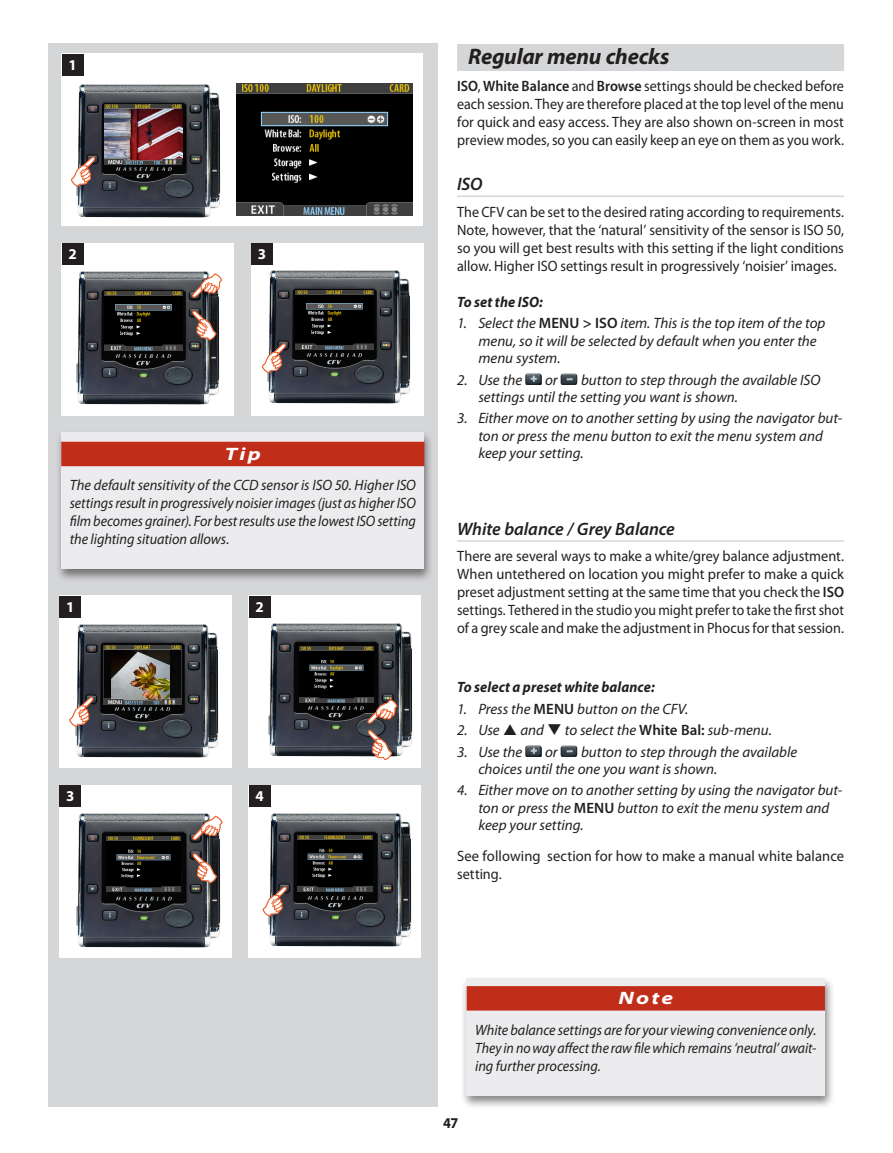
<style>
.page{position:relative;width:893px;height:1153px;background:#fff}
.page>*{position:absolute;margin:0;border:0;box-sizing:border-box;transform-origin:0 0}
.stor_subs{font:italic 700 22.5px "Myriad Pro";letter-spacing:-.01em;color:#231f20}
.subs{font:italic 600 18px "Myriad Pro";letter-spacing:-.005em;color:#231f20}
.tip_heads{font:italic 700 semi-expanded 18px "Myriad Pro";letter-spacing:.1em;color:#fff;scale:1.2 1}
.sensor_instructioner{font:italic 15px/17.2px "Myriad Pro";letter-spacing:-.005em;color:#231f20}
.bröd{font:15px/18px "Myriad Pro";color:#231f20;text-align:justify;scale:.94 1}
.bröd-2{font:15px/18px "Myriad Pro";color:#231f20;text-align:justify;scale:.95 1}
.overex{font:italic 15px/18px "Myriad Pro";letter-spacing:-.005em;color:#231f20;text-align:justify;scale:.96 1}
.overex-2{font:italic 15px/18px "Myriad Pro";letter-spacing:-.005em;color:#231f20;text-align:justify;scale:.95 1}
.bröd-3{font:15px/18px "Myriad Pro";color:#231f20}
.bröd-4{font:italic 700 15px "Myriad Pro";letter-spacing:.005em;color:#231f20;scale:.95 1}
.Quick_start_svart{font:700 15px "Myriad Pro";color:#fff}
.t1{font:700 15px "Myriad Pro";color:#231f20;scale:.95 1}
.s1{font-weight:600}
.s2{font-weight:600;font-style:normal}
</style>
<div class="page">
<div style="left:49px;top:43px;width:389px;height:1063px;background:#d5d6d8"></div>
<div style="left:62px;top:54px;width:361px;height:172px;background:#fff"></div>
<div style="left:251px;top:243px;width:172px;height:172px;background:#fff"></div>
<img style="left:267px;top:270px;width:144px;height:134px">
<svg style="left:261px;top:343px;width:26px;height:35px"></svg>
<div style="left:251px;top:243px;width:22px;height:22px;background:#231f20"></div>
<div style="left:62px;top:54px;width:22px;height:22px;background:#231f20"></div>
<img style="left:236px;top:84px;width:176px;height:132px">
<img style="left:525px;top:373px;width:17px;height:11px">
<img style="left:561px;top:373px;width:17px;height:11px">
<hr style="left:457px;top:195px;width:387px;height:2px;background:#d5d6d8">
<div style="left:457px;top:44px;width:387px;height:27px;background:#d5d6d8"></div>
<div style="left:62px;top:243px;width:172px;height:172px;background:#fff"></div>
<img style="left:76px;top:271px;width:144px;height:134px">
<svg style="left:191px;top:310px;width:26px;height:35px"></svg>
<svg style="left:192px;top:272px;width:30px;height:27px"></svg>
<div style="left:62px;top:243px;width:22px;height:22px;background:#231f20"></div>
<img style="left:76px;top:84px;width:145px;height:134px">
<svg style="left:71px;top:156px;width:25px;height:31px"></svg>
<img style="left:104px;top:105px;width:78px;height:59px">
<img style="left:104px;top:292px;width:78px;height:58px">
<img style="left:296px;top:291px;width:78px;height:58px">
<div style="left:55px;top:430px;width:379px;height:152px;background:#231f20;opacity:.55"></div>
<div style="left:61px;top:432px;width:362px;height:136px;background:#ececee"></div>
<div style="left:61px;top:441px;width:363px;height:25px;background:#c02d19"></div>
<img style="left:525px;top:745px;width:17px;height:11px">
<img style="left:561px;top:745px;width:17px;height:11px">
<hr style="left:457px;top:540px;width:387px;height:1px;background:#d5d6d8">
<div style="left:460px;top:976px;width:376px;height:133px;background:#231f20;opacity:.55"></div>
<div style="left:466px;top:978px;width:359px;height:117px;background:#ececee"></div>
<div style="left:467px;top:986px;width:358px;height:24px;background:#c02d19"></div>
<div style="left:249px;top:595px;width:172px;height:172px;background:#fff"></div>
<img style="left:268px;top:623px;width:145px;height:134px">
<svg style="left:367px;top:698px;width:31px;height:62px"></svg>
<div style="left:249px;top:595px;width:22px;height:22px;background:#231f20"></div>
<div style="left:60px;top:595px;width:172px;height:172px;background:#fff"></div>
<img style="left:75px;top:624px;width:144px;height:134px">
<svg style="left:69px;top:696px;width:26px;height:31px"></svg>
<div style="left:60px;top:595px;width:21px;height:22px;background:#231f20"></div>
<div style="left:249px;top:784px;width:172px;height:173px;background:#fff"></div>
<img style="left:268px;top:813px;width:144px;height:134px">
<svg style="left:262px;top:886px;width:26px;height:31px"></svg>
<div style="left:249px;top:784px;width:22px;height:22px;background:#231f20"></div>
<img style="left:300px;top:646px;width:74px;height:56px">
<div style="left:60px;top:784px;width:172px;height:173px;background:#fff"></div>
<img style="left:76px;top:813px;width:145px;height:135px">
<svg style="left:191px;top:853px;width:27px;height:30px"></svg>
<svg style="left:192px;top:814px;width:31px;height:27px"></svg>
<div style="left:60px;top:784px;width:21px;height:22px;background:#231f20"></div>
<img style="left:106px;top:836px;width:74px;height:55px">
<img style="left:298px;top:835px;width:74px;height:56px">
<img style="left:103px;top:645px;width:78px;height:59px">
<p class="Quick_start_svart" style="left:68px;top:56px;width:10px">1</p>
<p class="Quick_start_svart" style="left:68px;top:245px;width:10px">2</p>
<p class="Quick_start_svart" style="left:258px;top:245px;width:10px">3</p>
<p class="tip_heads" style="left:225px;top:443px;width:31px">Tip</p>
<p class="overex" style="left:70px;top:476px;width:362px">The default sensitivity of the CCD sensor is ISO 50. Higher ISO settings result in progressively noisier images (just as higher ISO film becomes grainer). For best results use the lowest ISO setting the lighting situation allows.</p>
<p class="Quick_start_svart" style="left:66px;top:598px;width:10px">1</p>
<p class="Quick_start_svart" style="left:256px;top:598px;width:10px">2</p>
<p class="Quick_start_svart" style="left:66px;top:787px;width:10px">3</p>
<p class="Quick_start_svart" style="left:256px;top:788px;width:10px">1</p>
<p class="Quick_start_svart" style="left:256px;top:787px;width:10px">4</p>
<p class="stor_subs" style="left:468px;top:44px;width:203px">Regular menu checks</p>
<p class="bröd" style="left:457px;top:77px;width:413px"><span class="s1">ISO</span>, <span class="s1">White Balance</span> and <span class="s1">Browse</span> settings should be checked before each session. They are therefore placed at the top level of the menu for quick and easy access. They are also shown on-screen in most preview modes, so you can easily keep an eye on them as you work.</p>
<p class="subs" style="left:457px;top:174px;width:27px">ISO</p>
<p class="bröd" style="left:457px;top:203px;width:413px">The CFV can be set to the desired rating according to requirements.<br>Note, however, that the ‘natural’ sensitivity of the sensor is ISO 50, so you will get best results with this setting if the light conditions allow. Higher ISO settings result in progressively ‘noisier’ images.</p>
<p class="bröd-4" style="left:457px;top:293px;width:92px">To set the ISO:</p>
<p class="sensor_instructioner" style="left:478px;top:315px;width:349px;text-indent:-21px">1. Select the <span class="s2">MENU &gt; ISO</span> item. This is the top item of the top menu, so it will be selected by default when you enter the menu system.</p>
<p class="sensor_instructioner" style="left:457px;top:371px;width:66px">2. Use the</p>
<p class="sensor_instructioner" style="left:545px;top:371px;width:14px">or</p>
<p class="sensor_instructioner" style="left:478px;top:371px;width:344px;text-indent:103px">button to step through the available ISO settings until the setting you want is shown.</p>
<p class="sensor_instructioner" style="left:478px;top:410px;width:365px;text-indent:-21px">3. Either move on to another setting by using the navigator but&shy;ton or press the menu button to exit the menu system and keep your setting.</p>
<p class="subs" style="left:457px;top:519px;width:219px">White balance / Grey Balance</p>
<p class="bröd-2" style="left:457px;top:547px;width:409px">There are several ways to make a white/grey balance adjustment.<br>When untethered on location you might prefer to make a quick preset adjustment setting at the same time that you check the <span class="s1">ISO </span>settings. Tethered in the studio you might prefer to take the first shot of a grey scale and make the adjustment in Phocus for that session.</p>
<p class="bröd-4" style="left:457px;top:678px;width:209px">To select a preset white balance:</p>
<p class="sensor_instructioner" style="left:457px;top:700px;width:233px">1. Press the <span class="s2">MENU</span> button on the CFV.</p>
<p class="sensor_instructioner" style="left:457px;top:721px;width:44px">2. Use</p>
<p class="sensor_instructioner" style="left:520px;top:721px;width:253px">and ❑ to select the <span class="s2">White Bal:</span> sub-menu.</p>
<p class="sensor_instructioner" style="left:457px;top:743px;width:66px">3. Use the</p>
<p class="sensor_instructioner" style="left:545px;top:743px;width:14px">or</p>
<p class="sensor_instructioner" style="left:478px;top:743px;width:320px;text-indent:103px">button to step through the available choices until the one you want is shown.</p>
<p class="sensor_instructioner" style="left:478px;top:782px;width:365px;text-indent:-21px">4. Either move on to another setting by using the navigator but&shy;ton or press the <span class="s2">MENU</span> button to exit the menu system and keep your setting.</p>
<p class="bröd-3" style="left:457px;top:846px;width:388px">See following section for how to make a manual white balance setting.</p>
<p class="t1" style="left:443px;top:1113px;width:18px">47</p>
<p class="tip_heads" style="left:618px;top:987px;width:47px">Note</p>
<p class="overex-2" style="left:475px;top:1020px;width:361px">White balance settings are for your viewing convenience only.<br>They in no way affect the raw file which remains ‘neutral’ await&shy;ing further processing.</p>
</div>
